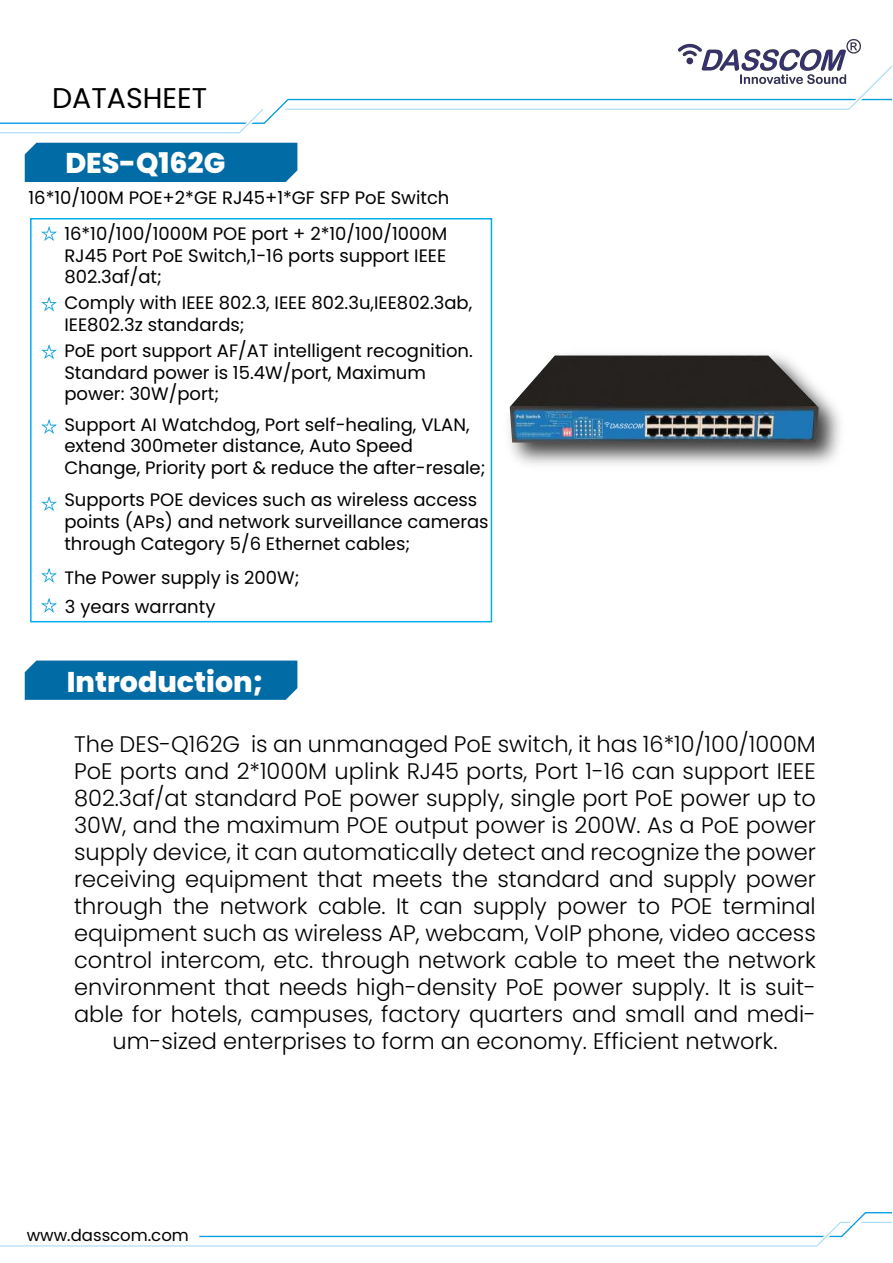
<style>
.page{position:relative;width:893px;height:1263px;background:#fff}
.page>*{position:absolute;margin:0;border:0;box-sizing:border-box;transform-origin:0 0}
.t1{font:800 28.5px "Poppins";color:#fff}
.t2{font:28.5px "Poppins";color:#000}
.t3{font:300 22.5px/27px "Poppins";color:#000;text-align:center}
.t4{font:18px/21.6px "Poppins";color:#000}
.t5{font:16.5px "Poppins";color:#000}
</style>
<div class="page">
<svg style="left:0;top:39px;width:891px;height:95px"></svg>
<svg style="left:0;top:94px;width:891px;height:35px"></svg>
<svg style="left:0;top:1242px;width:822px;height:5px"></svg>
<svg style="left:199px;top:1212px;width:692px;height:30px"></svg>
<div style="left:25px;top:143px;width:272px;height:39px;background:#006ba4"></div>
<div style="left:25px;top:660px;width:272px;height:40px;background:#006ba4"></div>
<div style="left:30px;top:218px;width:462px;height:404px;border:2px solid #00aeef"></div>
<svg style="left:41px;top:227px;width:16px;height:14px"></svg>
<svg style="left:41px;top:297px;width:16px;height:15px"></svg>
<svg style="left:41px;top:345px;width:16px;height:14px"></svg>
<svg style="left:41px;top:419px;width:16px;height:15px"></svg>
<svg style="left:41px;top:497px;width:16px;height:14px"></svg>
<svg style="left:41px;top:568px;width:16px;height:15px"></svg>
<svg style="left:41px;top:598px;width:16px;height:15px"></svg>
<img style="left:509px;top:354px;width:331px;height:111px">
<img style="left:510px;top:355px;width:309px;height:88px">
<svg style="left:604px;top:422px;width:40px;height:6px"></svg>
<p class="t2" style="left:52px;top:82px;width:157px">DATASHEET</p>
<p class="t1" style="left:65px;top:146px;width:162px">DES-Q162G</p>
<p class="t4" style="left:29px;top:187px;width:422px">16*10/100M POE+2*GE RJ45+1*GF SFP PoE Switch</p>
<p class="t4" style="left:64px;top:223px;width:384px;text-align:justify">16*10/100/1000M POE port + 2*10/100/1000M RJ45 Port PoE Switch,1-16 ports support IEEE 802.3af/at;</p>
<p class="t4" style="left:64px;top:292px;width:409px">Comply with IEEE 802.3, IEEE 802.3u,IEE802.3ab,<br>IEE802.3z standards;</p>
<p class="t4" style="left:64px;top:340px;width:410px">PoE port support AF/AT intelligent recognition.<br>Standard power is 15.4W/port, Maximum power: 30W/port;</p>
<p class="t4" style="left:64px;top:414px;width:423px">Support AI Watchdog, Port self-healing, VLAN, extend 300meter distance, Auto Speed<br>Change, Priority port &amp; reduce the after-resale;</p>
<p class="t4" style="left:64px;top:489px;width:426px">Supports POE devices such as wireless access points (APs) and network surveillance cameras through Category 5/6 Ethernet cables;</p>
<p class="t4" style="left:64px;top:563px;width:237px;line-height:29.2px">The Power supply is 200W;<br>3 years warranty</p>
<p class="t1" style="left:67px;top:666px;width:198px">Introduction;</p>
<p class="t3" style="left:74px;top:731px;width:743px">The DES-Q162G is an unmanaged PoE switch, it has 16*10/100/1000M PoE ports and 2*1000M uplink RJ45 ports, Port 1-16 can support IEEE 802.3af/at standard PoE power supply, single port PoE power up to 30W, and the maximum POE output power is 200W. As a PoE power supply device, it can automatically detect and recognize the power receiving equipment that meets the standard and supply power through the network cable. It can supply power to POE terminal equipment such as wireless AP, webcam, VoIP phone, video access control intercom, etc. through network cable to meet the network environment that needs high-density PoE power supply. It is suit&shy;able for hotels, campuses, factory quarters and small and medi&shy;um-sized enterprises to form an economy. Efficient network.</p>
<p class="t5" style="left:27px;top:1225px;width:164px">www.dasscom.com</p>
</div>
